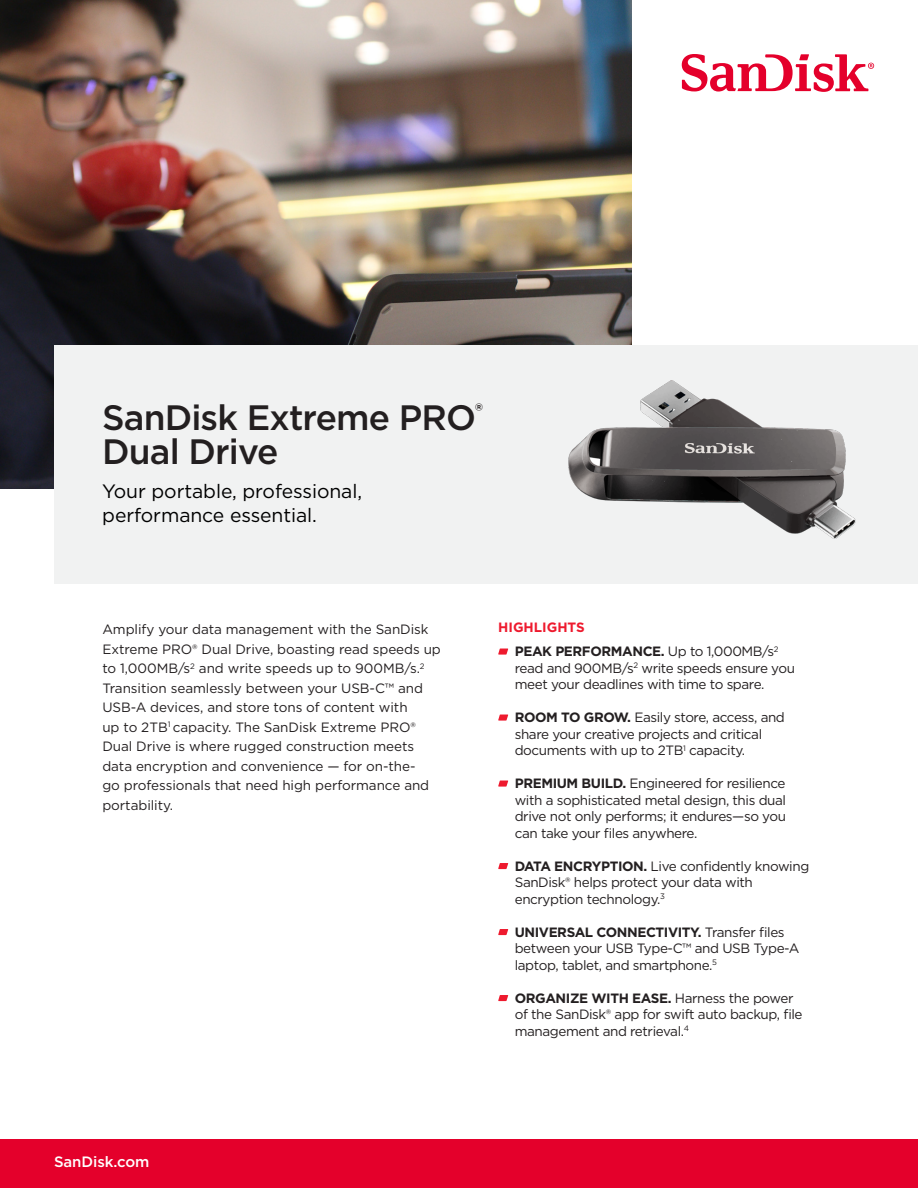
<style>
.page{position:relative;width:918px;height:1188px;background:#fff}
.page>*{position:absolute;margin:0;border:0;box-sizing:border-box;transform-origin:0 0}
.t1{font:500 35.25px/34.5px "Gotham";letter-spacing:-.025em;color:#231f20}
.t2{font:19.35px/23.2px "Gotham";letter-spacing:-.005em;color:#000}
.t3{font:500 15px "Gotham";letter-spacing:-.005em;color:#fff}
.t4{font:13.5px/16.5px "Gotham";letter-spacing:-.03em;color:#231f20}
.t5{font:13.5px/19.5px "Gotham";letter-spacing:-.005em;color:#231f20}
.t6{font:700 13.5px "Gotham";color:#ee1a2e}
.s1{font-weight:700}
</style>
<div class="page">
<div style="left:0;top:1139px;width:918px;height:49px;background:#e4002b"></div>
<img style="left:0;top:0;width:632px;height:489px">
<div style="left:54px;top:345px;width:863px;height:238px;background:#f1f2f2"></div>
<img style="left:381px;top:273px;width:537px;height:377px">
<svg style="left:498px;top:649px;width:10px;height:6px"></svg>
<svg style="left:498px;top:715px;width:10px;height:6px"></svg>
<svg style="left:498px;top:781px;width:10px;height:6px"></svg>
<svg style="left:498px;top:863px;width:10px;height:6px"></svg>
<svg style="left:498px;top:929px;width:10px;height:6px"></svg>
<svg style="left:498px;top:995px;width:10px;height:6px"></svg>
<svg style="left:682px;top:54px;width:192px;height:38px"></svg>
<p class="t1" style="left:102px;top:400px;width:382px">SanDisk Extreme PRO<sup>®<br></sup>Dual Drive</p>
<p class="t2" style="left:102px;top:479px;width:261px">Your portable, professional, performance essential.</p>
<p class="t5" style="left:102px;top:619px;width:340px">Amplify your data management with the SanDisk Extreme PRO® Dual Drive, boasting read speeds up to 1,000MB/s<sup>2</sup> and write speeds up to 900MB/s.<sup>2<br></sup>Transition seamlessly between your USB-C™ and USB-A devices, and store tons of content with<br>up to 2TB<sup>1</sup> capacity. The SanDisk Extreme PRO® Dual Drive is where rugged construction meets data encryption and convenience — for on-the-<br>go professionals that need high performance and portability.</p>
<p class="t6" style="left:498px;top:618px;width:88px">HIGHLIGHTS</p>
<p class="t4" style="left:515px;top:643px;width:282px"><span class="s1">PEAK PERFORMANCE.</span> Up to 1,000MB/s<sup>2 </sup>read and 900MB/s<sup>2</sup> write speeds ensure you meet your deadlines with time to spare.</p>
<p class="t4" style="left:515px;top:709px;width:272px"><span class="s1">ROOM TO GROW.</span> Easily store, access, and share your creative projects and critical documents with up to 2TB<sup>1</sup> capacity.</p>
<p class="t4" style="left:515px;top:775px;width:273px;text-align:justify"><span class="s1">PREMIUM BUILD.</span> Engineered for resilience with a sophisticated metal design, this dual drive not only performs; it endures—so you can take your files anywhere.</p>
<p class="t4" style="left:515px;top:857px;width:296px"><span class="s1">DATA ENCRYPTION.</span> Live confidently knowing<br>SanDisk® helps protect your data with encryption technology.<sup>3</sup></p>
<p class="t4" style="left:515px;top:923px;width:286px"><span class="s1">UNIVERSAL CONNECTIVITY.</span> Transfer files between your USB Type-C™ and USB Type-A laptop, tablet, and smartphone.<sup>5</sup></p>
<p class="t4" style="left:515px;top:989px;width:289px"><span class="s1">ORGANIZE WITH EASE.</span> Harness the power of the SanDisk® app for swift auto backup, file management and retrieval.<sup>4</sup></p>
<p class="t3" style="left:54px;top:1152px;width:97px">SanDisk.com</p>
</div>
